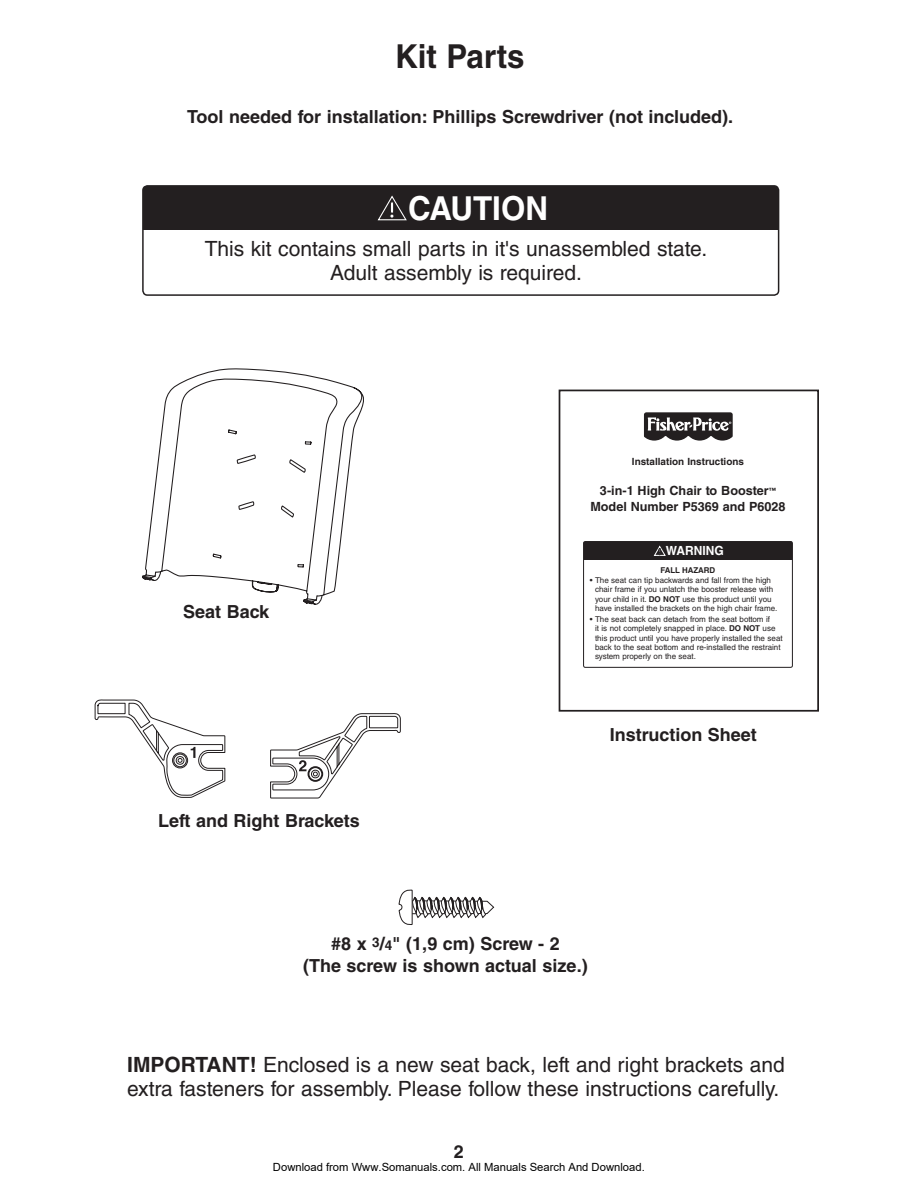
<style>
.page{position:relative;width:918px;height:1188px;background:#fff}
.page>*{position:absolute;margin:0;border:0;box-sizing:border-box;transform-origin:0 0}
.t1{font:700 33px "Helvetica LT Std";color:#231f20;scale:.95 1}
.t2{font:700 33px "Helvetica LT Std";color:#fff;scale:.95 1}
.t3{font:21px/24px "Helvetica LT Std";color:#231f20}
.Bullet_copy{font:700 18px "Helvetica LT Std";color:#231f20}
.t4{font:700 12.6px "Helvetica LT Std";color:#231f20}
.t5{font:700 12.6px "Helvetica LT Std";color:#fff;scale:.95 1}
.t6{font:11.25px "Arial";color:#000}
.t7{font:700 9.9px "Helvetica LT Std";color:#231f20}
.t8{font:7.95px/9.1px "Helvetica LT Std";color:#231f20}
.Body{font:700 7.95px "Helvetica LT Std";letter-spacing:-.01em;color:#231f20}
.s1{font-weight:700}
.s2{font-size:13.5px}
</style>
<div class="page">
<svg style="left:398px;top:889px;width:96px;height:36px"></svg>
<svg style="left:95px;top:700px;width:130px;height:98px"></svg>
<svg style="left:270px;top:713px;width:131px;height:85px"></svg>
<svg style="left:142px;top:368px;width:222px;height:237px"></svg>
<div style="left:143px;top:186px;width:636px;height:43px;background:#231f20"></div>
<div style="left:142px;top:185px;width:637px;height:111px;border:2px solid #231f20;border-radius:5px"></div>
<svg style="left:377px;top:195px;width:30px;height:26px"></svg>
<div style="left:559px;top:390px;width:260px;height:322px;border:2px solid #231f20"></div>
<svg style="left:644px;top:412px;width:89px;height:29px"></svg>
<div style="left:584px;top:542px;width:208px;height:18px;background:#231f20"></div>
<div style="left:583px;top:541px;width:210px;height:127px;border:1px solid #231f20;border-radius:2px"></div>
<svg style="left:654px;top:546px;width:12px;height:10px"></svg>
<p class="t1" style="left:395px;top:36px;width:138px">Kit Parts</p>
<p class="Bullet_copy" style="left:187px;top:106px;width:548px">Tool needed for installation: Phillips Screwdriver (not included).</p>
<p class="t2" style="left:408px;top:188px;width:149px">CAUTION</p>
<p class="t3" style="left:205px;top:237px;width:504px;text-align:center">This kit contains small parts in it's unassembled state.<br>Adult assembly is required.</p>
<p class="t7" style="left:632px;top:456px;width:114px">Installation Instructions</p>
<p class="t4" style="left:600px;top:483px;width:177px">3-in-1 High Chair to Booster<sup>™</sup></p>
<p class="t4" style="left:590px;top:498px;width:197px">Model Number P5369 and P6028</p>
<p class="Bullet_copy" style="left:183px;top:600px;width:88px">Seat Back</p>
<p class="Bullet_copy" style="left:158px;top:809px;width:203px">Left and Right Brackets</p>
<p class="t5" style="left:666px;top:543px;width:62px">WARNING</p>
<p class="Body" style="left:661px;top:565px;width:56px">FALL HAZARD</p>
<p class="t8" style="left:595px;top:576px;width:184px;text-indent:-5px">• The seat can tip backwards and fall from the high chair frame if you unlatch the booster release with your child in it. <span class="s1">DO NOT</span> use this product until you have installed the brackets on the high chair frame.</p>
<p class="t8" style="left:595px;top:615px;width:189px;text-indent:-5px">• The seat back can detach from the seat bottom if<br>it is not completely snapped in place. <span class="s1">DO NOT</span> use this product until you have properly installed the seat back to the seat bottom and re-installed the restraint system properly on the seat.</p>
<p class="Bullet_copy" style="left:610px;top:724px;width:149px">Instruction Sheet</p>
<p class="Bullet_copy" style="left:331px;top:933px;width:230px">#8 x <sup>3</sup>/<span class="s2">4</span>" (1,9 cm) Screw - 2</p>
<p class="Bullet_copy" style="left:303px;top:955px;width:286px">(The screw is shown actual size.)</p>
<p class="t3" style="left:127px;top:1053px;width:659px"><span class="s1">IMPORTANT!</span> Enclosed is a new seat back, left and right brackets and extra fasteners for assembly. Please follow these instructions carefully.</p>
<p class="Bullet_copy" style="left:454px;top:1141px;width:12px">2</p>
<h3 class="t6" style="left:273px;top:1160px;width:373px">Download from Www.Somanuals.com. All Manuals Search And Download.</h3>
</div>
